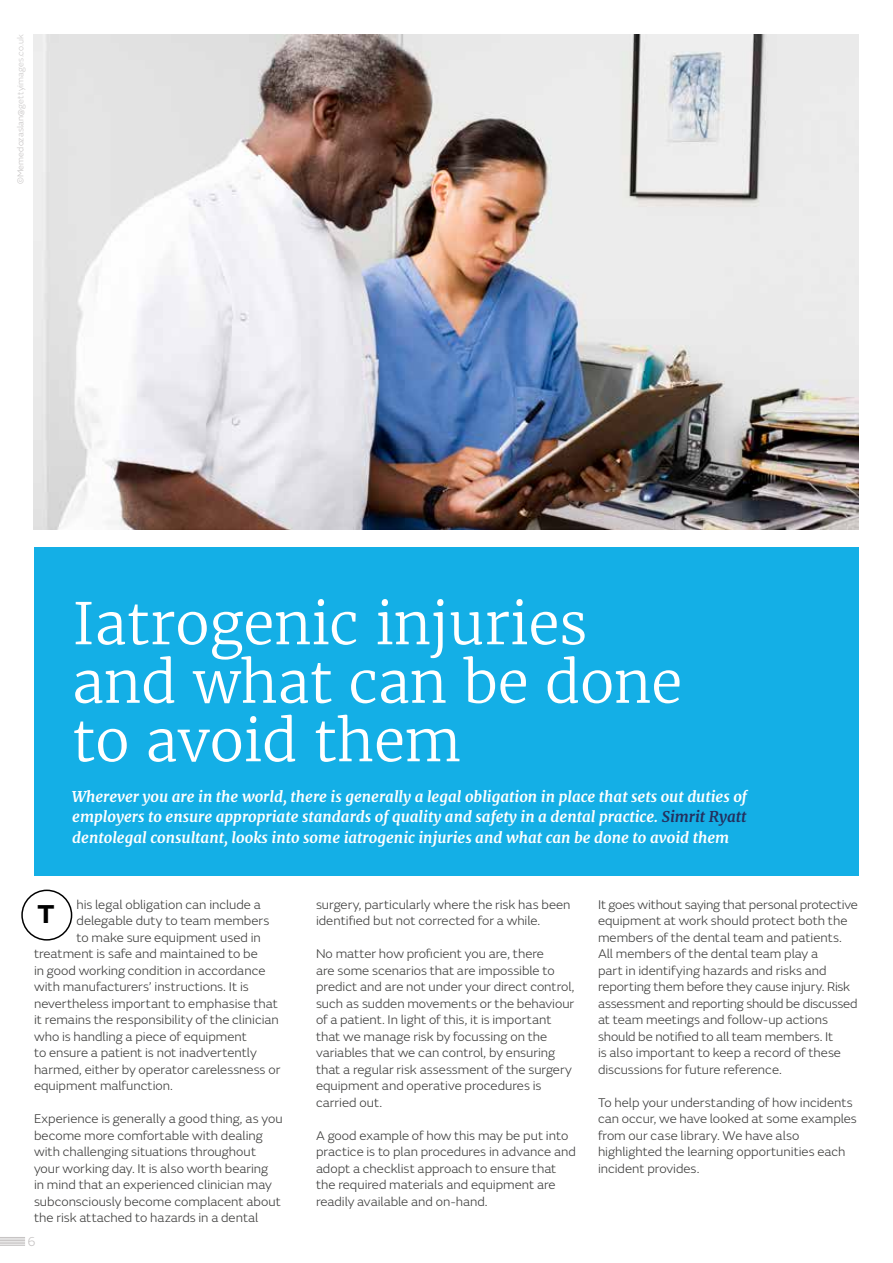
<style>
.page{position:relative;width:893px;height:1263px;background:#fff}
.page>*{position:absolute;margin:0;border:0;box-sizing:border-box;transform-origin:0 0}
.Heading{font:300 57px/58.5px "Merriweather";color:#fff}
.Drop_cap{font:700 27px "FS Emeric";color:#000}
.Intro_Paragraph{font:italic 700 15px/20.2px "Merriweather";color:#fff;text-align:justify}
.t1{font:300 13.5px "FS Emeric";color:#c5c2c2}
.Body{font:300 13.2px/16.5px "FS Emeric";color:#3c3c3b}
.Small_print{font:300 9px "FS Emeric";letter-spacing:.015em;color:#cac8c8}
.s1{color:#c5c2c2}
.s2{color:#24305e}
</style>
<div class="page">
<svg style="left:0;top:1237px;width:25px;height:9px"></svg>
<img style="left:34px;top:34px;width:825px;height:495px">
<div style="left:34px;top:547px;width:825px;height:329px;background:#14afe6"></div>
<div style="left:21px;top:889px;width:51px;height:51px;border:2px solid #000;border-radius:50%"></div>
<p class="Small_print" style="left:14px;top:184px;width:152px;rotate:-90deg"><span class="s1">©Memedozaslan@</span>gettyimages.co.uk</p>
<p class="Heading" style="left:72px;top:593px;width:611px">Iatrogenic injuries and what can be done to avoid them</p>
<p class="Intro_Paragraph" style="left:72px;top:786px;width:676px">Wherever you are in the world, there is generally a legal obligation in place that sets out duties of employers to ensure appropriate standards of quality and safety in a dental practice. <span class="s2">Simrit Ryatt </span>dentolegal consultant, looks into some iatrogenic injuries and what can be done to avoid them</p>
<p class="Drop_cap" style="left:38px;top:893px;width:19px">T</p>
<p class="Body" style="left:77px;top:895px;width:186px">his legal obligation can include a</p>
<p class="Body" style="left:77px;top:912px;width:194px">delegable duty to team members</p>
<p class="Body" style="left:77px;top:928px;width:186px">to make sure equipment used in</p>
<p class="Body" style="left:34px;top:945px;width:225px">treatment is safe and maintained to be</p>
<p class="Body" style="left:34px;top:961px;width:233px">in good working condition in accordance</p>
<p class="Body" style="left:34px;top:978px;width:216px">with manufacturers’ instructions. It is</p>
<p class="Body" style="left:34px;top:994px;width:245px">nevertheless important to emphasise that</p>
<p class="Body" style="left:34px;top:1011px;width:246px">it remains the responsibility of the clinician</p>
<p class="Body" style="left:34px;top:1027px;width:214px">who is handling a piece of equipment</p>
<p class="Body" style="left:34px;top:1044px;width:224px">to ensure a patient is not inadvertently</p>
<p class="Body" style="left:34px;top:1060px;width:248px">harmed, either by operator carelessness or</p>
<p class="Body" style="left:34px;top:1077px;width:140px">equipment malfunction.</p>
<p class="Body" style="left:34px;top:1110px;width:250px">Experience is generally a good thing, as you become more comfortable with dealing with challenging situations throughout your working day. It is also worth bearing<br>in mind that an experienced clinician may subconsciously become complacent about the risk attached to hazards in a dental</p>
<p class="Body" style="left:316px;top:895px;width:256px">surgery, particularly where the risk has been identified but not corrected for a while.</p>
<p class="Body" style="left:316px;top:945px;width:260px">No matter how proficient you are, there<br>are some scenarios that are impossible to predict and are not under your direct control, such as sudden movements or the behaviour of a patient. In light of this, it is important that we manage risk by focussing on the variables that we can control, by ensuring that a regular risk assessment of the surgery equipment and operative procedures is carried out.</p>
<p class="Body" style="left:316px;top:1126px;width:261px">A good example of how this may be put into practice is to plan procedures in advance and adopt a checklist approach to ensure that the required materials and equipment are readily available and on-hand.</p>
<p class="Body" style="left:598px;top:895px;width:261px">It goes without saying that personal protective equipment at work should protect both the members of the dental team and patients.<br>All members of the dental team play a<br>part in identifying hazards and risks and reporting them before they cause injury. Risk assessment and reporting should be discussed at team meetings and follow-up actions should be notified to all team members. It<br>is also important to keep a record of these discussions for future reference.</p>
<p class="Body" style="left:598px;top:1093px;width:260px">To help your understanding of how incidents can occur, we have looked at some examples from our case library. We have also highlighted the learning opportunities each incident provides.</p>
<p class="t1" style="left:28px;top:1232px;width:10px">6</p>
</div>
